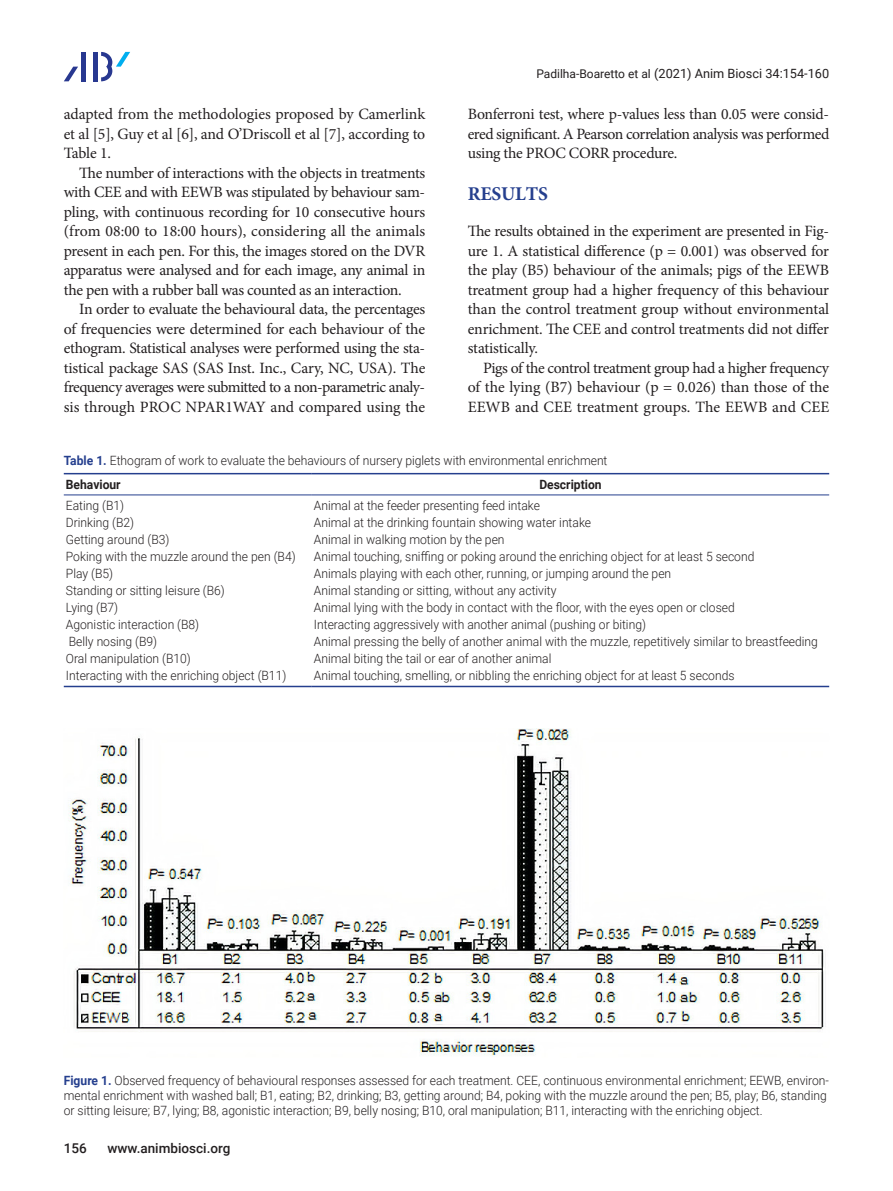
<style>
.page{position:relative;width:893px;height:1191px;background:#fff}
.page>*{position:absolute;margin:0;border:0;box-sizing:border-box;transform-origin:0 0}
.대제목{font:700 19.5px "Minion Pro";letter-spacing:-.01em;color:#253f8e}
.본문{font:15.75px/19.5px "Minion Pro";letter-spacing:-.015em;color:#231f20;text-align:justify}
.t1{font:500 13.5px "Roboto";color:#231f20}
.표본문{font:300 12.75px "Roboto";color:#231f20;scale:.95 1}
.표_그림__제목{font:300 12.75px/15px "Roboto";color:#231f20;scale:.95 1}
.t2{font:12.75px "Roboto";color:#231f20}
.표_항목{font:700 12.75px "Roboto";color:#231f20;scale:.95 1}
.s1{font-size:12px}
.s2{font-weight:700;color:#253f8e}
</style>
<div class="page">
<div style="left:93px;top:52px;width:5px;height:29px;background:#283890"></div>
<hr style="left:82px;top:52px;width:4px;height:29px;background:#283890">
<svg style="left:64px;top:67px;width:14px;height:14px"></svg>
<svg style="left:101px;top:52px;width:29px;height:29px"></svg>
<hr style="left:64px;top:473px;width:248px;height:1px;background:#253f8e">
<hr style="left:312px;top:473px;width:517px;height:1px;background:#253f8e">
<hr style="left:64px;top:494px;width:248px;height:1px;background:#253f8e">
<hr style="left:312px;top:494px;width:517px;height:1px;background:#253f8e">
<hr style="left:64px;top:685px;width:248px;height:2px;background:#253f8e">
<hr style="left:312px;top:685px;width:517px;height:2px;background:#253f8e">
<img style="left:69px;top:728px;width:757px;height:328px">
<p class="t2" style="left:536px;top:65px;width:294px"><span class="s1">Padilha-Boaretto et al</span> (2021) Anim Biosci 34:154-160</p>
<p class="본문" style="left:64px;top:105px;width:363px">adapted from the methodologies proposed by Camerlink et al [5], Guy et al [6], and O’Driscoll et al [7], according to Table 1.</p>
<p class="본문" style="left:64px;top:163px;width:363px;text-indent:15px">The number of interactions with the objects in treatments with CEE and with EEWB was stipulated by behaviour sam&shy;pling, with continuous recording for 10 consecutive hours (from 08:00 to 18:00 hours), considering all the animals present in each pen. For this, the images stored on the DVR apparatus were analysed and for each image, any animal in the pen with a rubber ball was counted as an interaction.</p>
<p class="본문" style="left:64px;top:300px;width:363px;text-indent:15px">In order to evaluate the behavioural data, the percentages of frequencies were determined for each behaviour of the ethogram. Statistical analyses were performed using the sta&shy;tistical package SAS (SAS Inst. Inc., Cary, NC, USA). The frequency averages were submitted to a non-parametric analy&shy;sis through PROC NPAR1WAY and compared using the</p>
<p class="본문" style="left:468px;top:105px;width:363px">Bonferroni test, where p-values less than 0.05 were consid&shy;ered significant. A Pearson correlation analysis was performed using the PROC CORR procedure.</p>
<p class="대제목" style="left:468px;top:180px;width:82px">RESULTS</p>
<p class="본문" style="left:468px;top:222px;width:363px">The results obtained in the experiment are presented in Fig&shy;ure 1. A statistical difference (p = 0.001) was observed for the play (B5) behaviour of the animals; pigs of the EEWB treatment group had a higher frequency of this behaviour than the control treatment group without environmental enrichment. The CEE and control treatments did not differ statistically.</p>
<p class="본문" style="left:468px;top:358px;width:363px;text-indent:15px">Pigs of the control treatment group had a higher frequency of the lying (B7) behaviour (p = 0.026) than those of the EEWB and CEE treatment groups. The EEWB and CEE</p>
<p class="표_그림__제목" style="left:64px;top:452px;width:574px"><span class="s2">Table 1.</span> Ethogram of work to evaluate the behaviours of nursery piglets with environmental enrichment</p>
<p class="표_항목" style="left:66px;top:475px;width:59px">Behaviour</p>
<p class="표_항목" style="left:539px;top:475px;width:67px">Description</p>
<p class="표본문" style="left:66px;top:497px;width:63px">Eating (B1)</p>
<p class="표본문" style="left:314px;top:497px;width:239px">Animal at the feeder presenting feed intake</p>
<p class="표본문" style="left:66px;top:514px;width:73px">Drinking (B2)</p>
<p class="표본문" style="left:314px;top:514px;width:293px">Animal at the drinking fountain showing water intake</p>
<p class="표본문" style="left:66px;top:531px;width:110px">Getting around (B3)</p>
<p class="표본문" style="left:314px;top:531px;width:202px">Animal in walking motion by the pen</p>
<p class="표본문" style="left:66px;top:548px;width:243px">Poking with the muzzle around the pen (B4)</p>
<p class="표본문" style="left:314px;top:548px;width:465px">Animal touching, sniffing or poking around the enriching object for at least 5 second</p>
<p class="표본문" style="left:66px;top:565px;width:51px">Play (B5)</p>
<p class="표본문" style="left:314px;top:565px;width:378px">Animals playing with each other, running, or jumping around the pen</p>
<p class="표본문" style="left:66px;top:582px;width:169px">Standing or sitting leisure (B6)</p>
<p class="표본문" style="left:314px;top:582px;width:257px">Animal standing or sitting, without any activity</p>
<p class="표본문" style="left:66px;top:599px;width:57px">Lying (B7)</p>
<p class="표본문" style="left:314px;top:599px;width:444px">Animal lying with the body in contact with the floor, with the eyes open or closed</p>
<p class="표본문" style="left:66px;top:616px;width:142px">Agonistic interaction (B8)</p>
<p class="표본문" style="left:314px;top:616px;width:351px">Interacting aggressively with another animal (pushing or biting)</p>
<p class="표본문" style="left:69px;top:633px;width:94px">Belly nosing (B9)</p>
<p class="표본문" style="left:314px;top:633px;width:532px">Animal pressing the belly of another animal with the muzzle, repetitively similar to breastfeeding</p>
<p class="표본문" style="left:66px;top:650px;width:133px">Oral manipulation (B10)</p>
<p class="표본문" style="left:314px;top:650px;width:251px">Animal biting the tail or ear of another animal</p>
<p class="표본문" style="left:66px;top:667px;width:234px">Interacting with the enriching object (B11)</p>
<p class="표본문" style="left:314px;top:667px;width:444px">Animal touching, smelling, or nibbling the enriching object for at least 5 seconds</p>
<p class="표_그림__제목" style="left:64px;top:1072px;width:807px"><span class="s2">Figure 1.</span> Observed frequency of behavioural responses assessed for each treatment. CEE, continuous environmental enrichment; EEWB, environ&shy;mental enrichment with washed ball; B1, eating; B2, drinking; B3, getting around; B4, poking with the muzzle around the pen; B5, play; B6, standing or sitting leisure; B7, lying; B8, agonistic interaction; B9, belly nosing; B10, oral manipulation; B11, interacting with the enriching object.</p>
<p class="t1" style="left:64px;top:1138px;width:25px">156</p>
<p class="t1" style="left:107px;top:1138px;width:125px">www.animbiosci.org</p>
</div>
